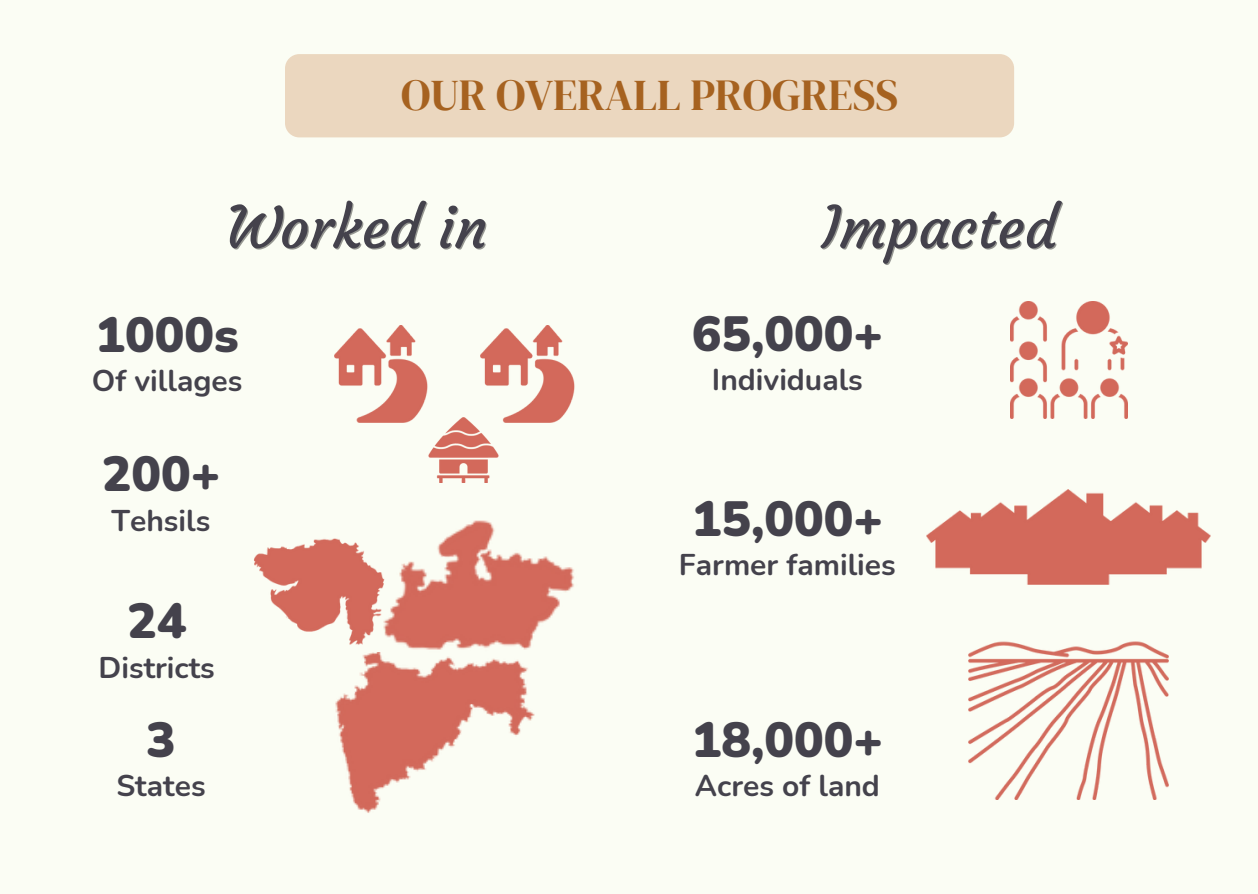
<style>
.page{position:relative;width:1258px;height:894px;background:#fff}
.page>*{position:absolute;margin:0;border:0;box-sizing:border-box;transform-origin:0 0}
.t1{font:57.6px "Courgette";color:#44424c}
.t2{font:900 49.5px "Nunito";color:#44424c}
.t3{font:43.8px "DM Serif Display";color:#a66220}
.t4{font:700 30px "Nunito";color:#44424c}
</style>
<div class="page">
<div style="left:0;top:0;width:1258px;height:893px;background:#fbfdf4"></div>
<img style="left:335px;top:653px;width:200px;height:160px">
<img style="left:926px;top:489px;width:284px;height:95px">
<img style="left:1010px;top:301px;width:117px;height:117px">
<img style="left:968px;top:641px;width:201px;height:158px">
<img style="left:428px;top:417px;width:70px;height:65px">
<img style="left:334px;top:325px;width:95px;height:97px">
<img style="left:372px;top:520px;width:202px;height:133px">
<img style="left:481px;top:325px;width:94px;height:97px">
<img style="left:254px;top:532px;width:140px;height:120px">
<div style="left:285px;top:54px;width:729px;height:83px;background:#ebd7bf;border-radius:14px"></div>
<h3 class="t3" style="left:401px;top:65px;width:499px">OUR OVERALL PROGRESS</h3>
<h1 class="t1" style="left:226px;top:192px;width:263px">Worked in</h1>
<h1 class="t1" style="left:821px;top:192px;width:237px">Impacted</h1>
<h2 class="t2" style="left:96px;top:301px;width:145px">1000s</h2>
<p class="t4" style="left:92px;top:360px;width:152px">Of villages</p>
<h2 class="t2" style="left:102px;top:441px;width:120px">200+</h2>
<p class="t4" style="left:112px;top:500px;width:100px">Tehsils</p>
<h2 class="t2" style="left:127px;top:588px;width:61px">24</h2>
<p class="t4" style="left:99px;top:647px;width:118px">Districts</p>
<h2 class="t2" style="left:146px;top:706px;width:31px">3</h2>
<p class="t4" style="left:116px;top:765px;width:91px">States</p>
<h2 class="t2" style="left:692px;top:300px;width:193px">65,000+</h2>
<p class="t4" style="left:712px;top:359px;width:153px">Individuals</p>
<h2 class="t2" style="left:692px;top:485px;width:193px">15,000+</h2>
<p class="t4" style="left:679px;top:544px;width:218px">Farmer families</p>
<h2 class="t2" style="left:692px;top:706px;width:193px">18,000+</h2>
<p class="t4" style="left:695px;top:765px;width:187px">Acres of land</p>
</div>
